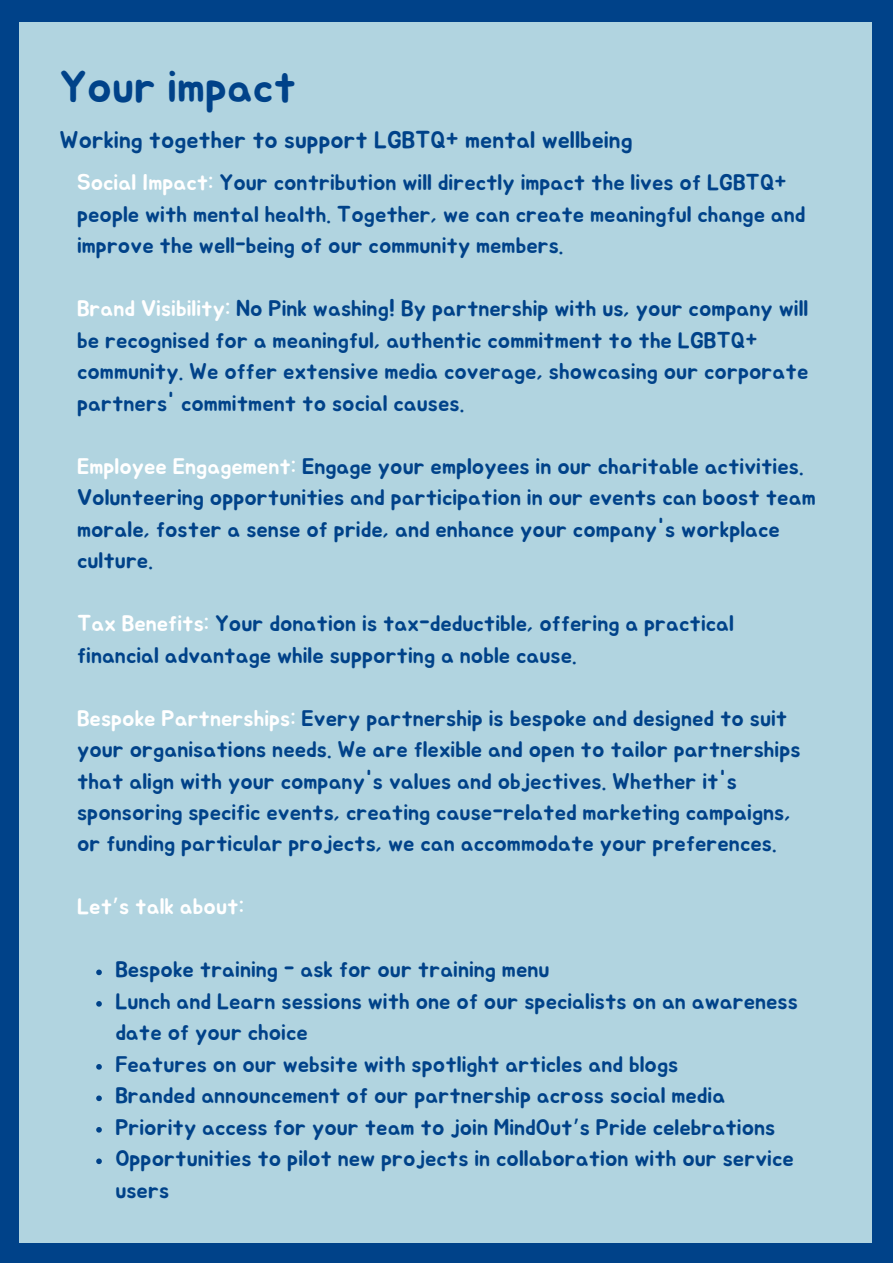
<style>
.page{position:relative;width:893px;height:1264px;background:#fff}
.page>*{position:absolute;margin:0;border:0;box-sizing:border-box;transform-origin:0 0}
.t1{font:44.7px "Jua";color:#004289}
.t2{font:24px "Jua";color:#004289}
.t3{font:22.5px/31.5px "Jua";color:#004289}
.t4{font:22.5px "Jua";color:#fff}
.s1{color:#fff}
.s2{font-family:"Noto Sans Gurmukhi"}
</style>
<div class="page">
<div style="left:0;top:0;width:892px;height:1262px;background:#b1d4e0"></div>
<div style="left:0;top:0;width:19px;height:1262px;background:#004289"></div>
<div style="left:872px;top:0;width:20px;height:1262px;background:#004289"></div>
<div style="left:0;top:0;width:892px;height:21px;background:#004289"></div>
<div style="left:0;top:1242px;width:892px;height:20px;background:#004289"></div>
<svg style="left:96px;top:969px;width:6px;height:6px"></svg>
<svg style="left:96px;top:1001px;width:6px;height:5px"></svg>
<svg style="left:96px;top:1064px;width:6px;height:5px"></svg>
<svg style="left:96px;top:1095px;width:6px;height:6px"></svg>
<svg style="left:96px;top:1127px;width:6px;height:5px"></svg>
<svg style="left:96px;top:1158px;width:6px;height:6px"></svg>
<p class="t1" style="left:60px;top:66px;width:238px">Your impact</p>
<p class="t2" style="left:60px;top:128px;width:574px">Working together to support LGBTQ+ mental wellbeing</p>
<p class="t3" style="left:77px;top:168px;width:730px"><span class="s1">Social Impact:</span> Your contribution will directly impact the lives of LGBTQ+ people with mental health. Together, we can create meaningful change and improve the well-being of our community members.</p>
<p class="t3" style="left:77px;top:294px;width:732px"><span class="s1">Brand Visibility:</span> No Pink washing! By partnership with us, your company will be recognised for a meaningful, authentic commitment to the LGBTQ+ community. We offer extensive media coverage, showcasing our corporate partners' commitment to social causes.</p>
<p class="t3" style="left:77px;top:451px;width:740px"><span class="s1">Employee Engagement:</span> Engage your employees in our charitable activities.<br>Volunteering opportunities and participation in our events can boost team morale, foster a sense of pride, and enhance your company's workplace culture.</p>
<p class="t3" style="left:77px;top:608px;width:658px"><span class="s1">Tax Benefits:</span> Your donation is tax-deductible, offering a practical financial advantage while supporting a noble cause.</p>
<p class="t3" style="left:77px;top:703px;width:725px"><span class="s1">Bespoke Partnerships:</span> Every partnership is bespoke and designed to suit your organisations needs. We are flexible and open to tailor partnerships that align with your company's values and objectives. Whether it's sponsoring specific events, creating cause-related marketing campaigns, or funding particular projects, we can accommodate your preferences.</p>
<p class="t4" style="left:77px;top:896px;width:168px">Let<span class="s2">’</span>s talk about:</p>
<p class="t3" style="left:115px;top:954px;width:435px">Bespoke training - ask for our training menu</p>
<p class="t3" style="left:115px;top:986px;width:684px">Lunch and Learn sessions with one of our specialists on an awareness date of your choice</p>
<p class="t3" style="left:115px;top:1049px;width:564px">Features on our website with spotlight articles and blogs</p>
<p class="t3" style="left:115px;top:1080px;width:611px">Branded announcement of our partnership across social media</p>
<p class="t3" style="left:115px;top:1112px;width:661px">Priority access for your team to join MindOut<span class="s2">’</span>s Pride celebrations</p>
<p class="t3" style="left:115px;top:1143px;width:680px">Opportunities to pilot new projects in collaboration with our service users</p>
</div>
